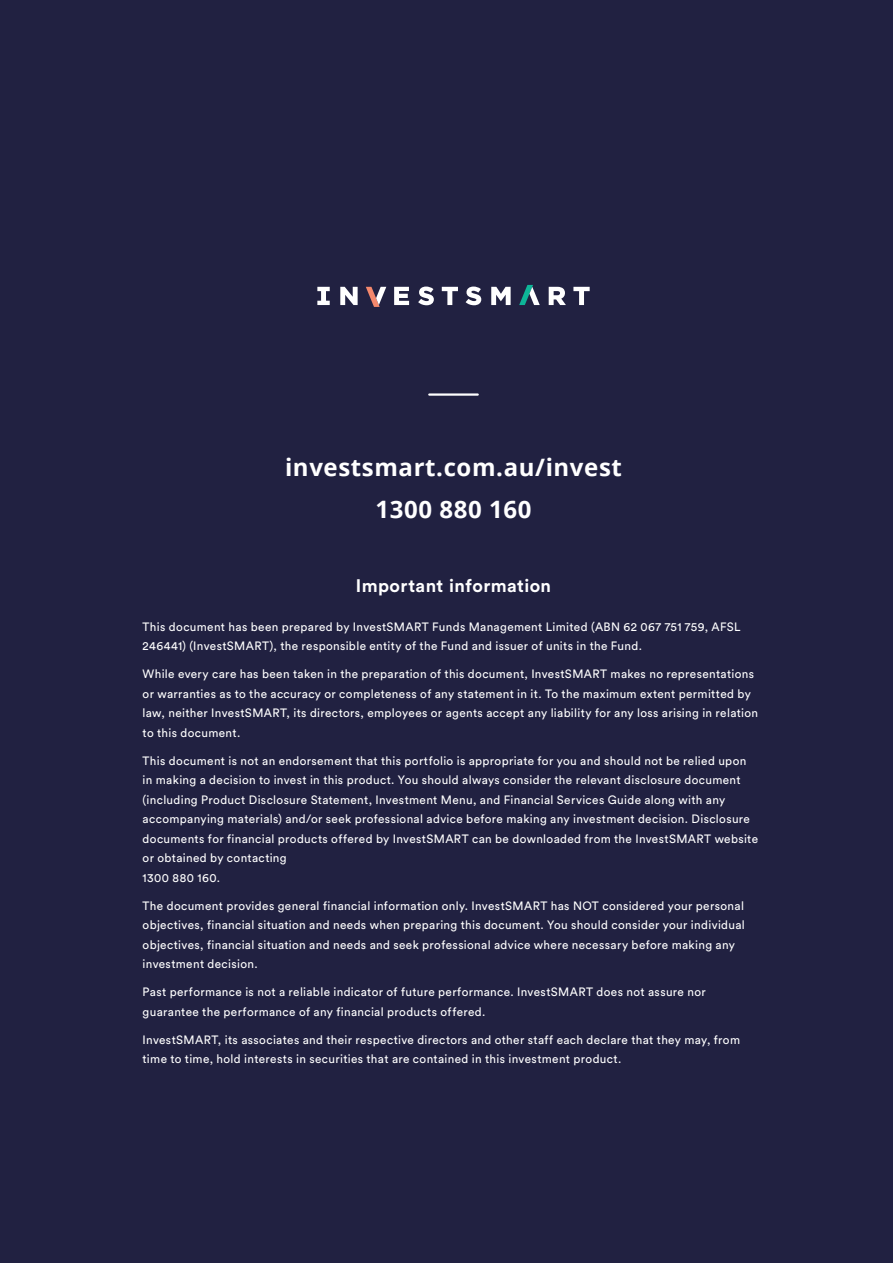
<style>
.page{position:relative;width:893px;height:1263px;background:#212141}
.page>*{position:absolute;margin:0;border:0;box-sizing:border-box;transform-origin:0 0}
.Body{font:700 24px "Open Sans";letter-spacing:.025em;color:#fff}
.ARTICLE-subhead{font:700 18px "Circular Std";letter-spacing:.025em;color:#fff}
.ARTICLE-body{font:12px/19.5px "Circular Std";letter-spacing:.03em;color:#fff}
</style>
<div class="page">
<svg style="left:418px;top:287px;width:16px;height:18px"></svg>
<svg style="left:394px;top:287px;width:15px;height:18px"></svg>
<svg style="left:340px;top:287px;width:18px;height:18px"></svg>
<svg style="left:573px;top:287px;width:17px;height:18px"></svg>
<svg style="left:549px;top:287px;width:17px;height:18px"></svg>
<svg style="left:442px;top:287px;width:16px;height:18px"></svg>
<svg style="left:466px;top:287px;width:15px;height:18px"></svg>
<svg style="left:317px;top:287px;width:13px;height:18px"></svg>
<svg style="left:366px;top:287px;width:20px;height:20px"></svg>
<svg style="left:519px;top:285px;width:21px;height:20px"></svg>
<svg style="left:491px;top:287px;width:20px;height:18px"></svg>
<hr style="left:429px;top:393px;width:49px;height:3px;background:#fff">
<p class="Body" style="left:285px;top:450px;width:338px">investsmart.com.au/invest</p>
<p class="Body" style="left:375px;top:492px;width:158px">1300 880 160</p>
<p class="ARTICLE-subhead" style="left:356px;top:574px;width:197px">Important information</p>
<p class="ARTICLE-body" style="left:143px;top:616px;width:600px">This document has been prepared by InvestSMART Funds Management Limited (ABN 62 067 751 759, AFSL<br>246441) (InvestSMART), the responsible entity of the Fund and issuer of units in the Fund.</p>
<p class="ARTICLE-body" style="left:143px;top:664px;width:617px">While every care has been taken in the preparation of this document, InvestSMART makes no representations or warranties as to the accuracy or completeness of any statement in it. To the maximum extent permitted by law, neither InvestSMART, its directors, employees or agents accept any liability for any loss arising in relation to this document.</p>
<p class="ARTICLE-body" style="left:143px;top:750px;width:617px">This document is not an endorsement that this portfolio is appropriate for you and should not be relied upon in making a decision to invest in this product. You should always consider the relevant disclosure document (including Product Disclosure Statement, Investment Menu, and Financial Services Guide along with any accompanying materials) and/or seek professional advice before making any investment decision. Disclosure documents for financial products offered by InvestSMART can be downloaded from the InvestSMART website or obtained by contacting<br>1300 880 160.</p>
<p class="ARTICLE-body" style="left:143px;top:895px;width:604px">The document provides general financial information only. InvestSMART has NOT considered your personal objectives, financial situation and needs when preparing this document. You should consider your individual objectives, financial situation and needs and seek professional advice where necessary before making any investment decision.</p>
<p class="ARTICLE-body" style="left:143px;top:982px;width:565px">Past performance is not a reliable indicator of future performance. InvestSMART does not assure nor guarantee the performance of any financial products offered.</p>
<p class="ARTICLE-body" style="left:143px;top:1029px;width:599px">InvestSMART, its associates and their respective directors and other staff each declare that they may, from time to time, hold interests in securities that are contained in this investment product.</p>
</div>
